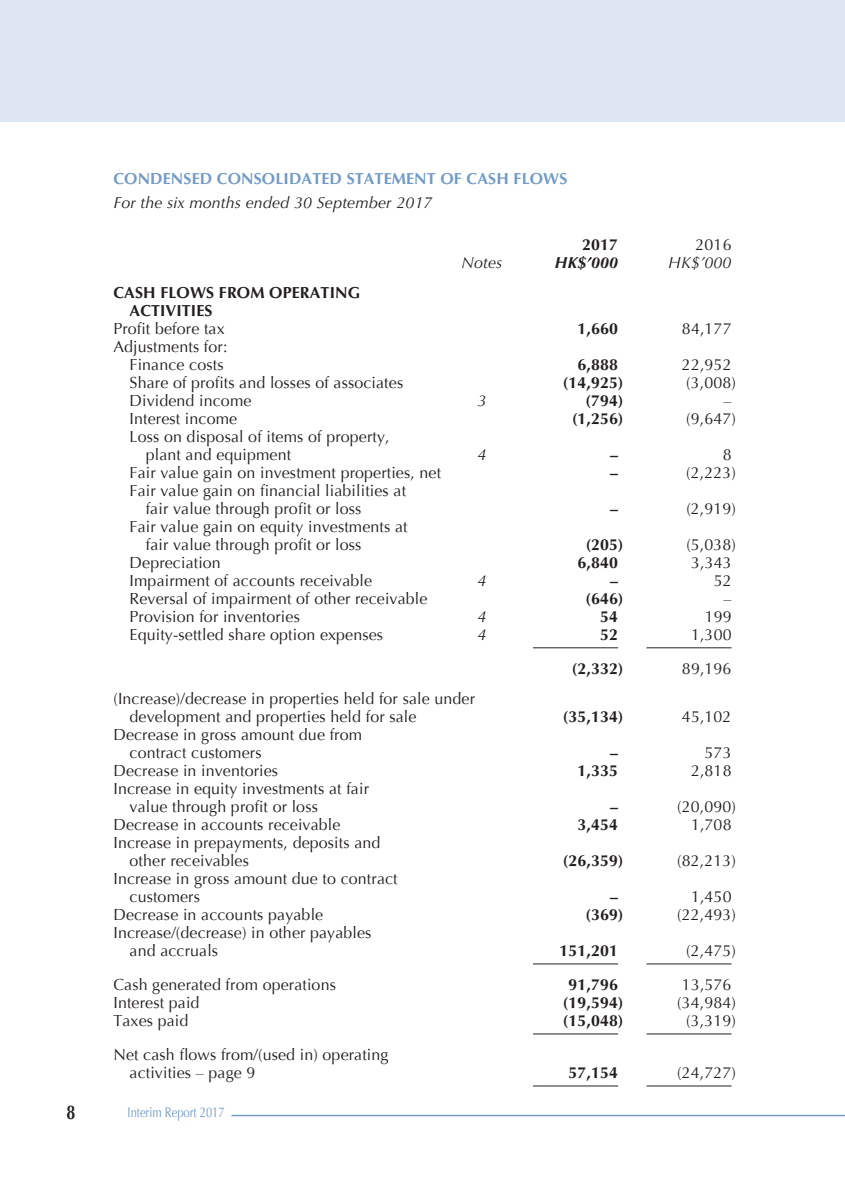
<style>
.page{position:relative;width:845px;height:1191px;background:#fff}
.page>*{position:absolute;margin:0;border:0;box-sizing:border-box;transform-origin:0 0}
.t1{font:700 20px "Optima";color:#231f20;scale:.8 1}
.t2{font:16px/18px "Optima";letter-spacing:.01em;color:#231f20}
.t3{font:700 16px/18px "Optima";letter-spacing:.01em;color:#231f20}
.t4{font:italic 16px "Optima";letter-spacing:.01em;color:#231f20}
.t5{font:700 16px "Optima";letter-spacing:.01em;color:#719ac7}
.t6{font:italic 700 16px "Optima";color:#231f20}
.t7{font:14px "Optima";color:#719ac7;scale:.8 1}
</style>
<div class="page">
<hr style="left:231px;top:1114px;width:614px;height:2px;background:#719ac7">
<div style="left:0;top:0;width:845px;height:121px;background:#dde6f2"></div>
<hr style="left:533px;top:647px;width:85px;height:1px;background:#231f20">
<hr style="left:646px;top:647px;width:85px;height:1px;background:#231f20">
<hr style="left:533px;top:963px;width:85px;height:1px;background:#231f20">
<hr style="left:646px;top:963px;width:85px;height:1px;background:#231f20">
<hr style="left:533px;top:1033px;width:85px;height:1px;background:#231f20">
<hr style="left:646px;top:1033px;width:85px;height:1px;background:#231f20">
<hr style="left:533px;top:1085px;width:85px;height:1px;background:#231f20">
<hr style="left:646px;top:1085px;width:85px;height:1px;background:#231f20">
<p class="t5" style="left:113px;top:169px;width:455px">CONDENSED CONSOLIDATED STATEMENT OF CASH FLOWS</p>
<p class="t4" style="left:113px;top:193px;width:320px">For the six months ended 30 September 2017</p>
<p class="t3" style="left:582px;top:235px;width:37px">2017</p>
<p class="t2" style="left:695px;top:235px;width:37px">2016</p>
<p class="t4" style="left:461px;top:253px;width:42px">Notes</p>
<p class="t6" style="left:555px;top:253px;width:65px">HK$’000</p>
<p class="t4" style="left:668px;top:253px;width:65px">HK$’000</p>
<p class="t3" style="left:130px;top:283px;width:232px;text-indent:-16px">CASH FLOWS FROM OPERATING<br>ACTIVITIES</p>
<p class="t2" style="left:113px;top:319px;width:113px">Profit before tax</p>
<p class="t3" style="left:577px;top:319px;width:42px">1,660</p>
<p class="t2" style="left:682px;top:319px;width:51px">84,177</p>
<p class="t2" style="left:113px;top:337px;width:115px;text-align:right">Adjustments for:<br>Finance costs</p>
<p class="t3" style="left:577px;top:355px;width:42px">6,888</p>
<p class="t2" style="left:682px;top:355px;width:51px">22,952</p>
<p class="t2" style="left:130px;top:373px;width:275px">Share of profits and losses of associates</p>
<p class="t3" style="left:563px;top:373px;width:62px">(14,925)</p>
<p class="t2" style="left:686px;top:373px;width:51px">(3,008)</p>
<p class="t2" style="left:130px;top:391px;width:123px">Dividend income</p>
<p class="t4" style="left:477px;top:391px;width:10px">3</p>
<p class="t3" style="left:585px;top:391px;width:39px">(794)</p>
<p class="t2" style="left:723px;top:391px;width:9px">–</p>
<p class="t2" style="left:130px;top:409px;width:109px">Interest income</p>
<p class="t3" style="left:572px;top:409px;width:53px">(1,256)</p>
<p class="t2" style="left:686px;top:409px;width:51px">(9,647)</p>
<p class="t2" style="left:146px;top:427px;width:245px;text-indent:-16px">Loss on disposal of items of property, plant and equipment</p>
<p class="t4" style="left:477px;top:445px;width:10px">4</p>
<p class="t3" style="left:610px;top:445px;width:9px">–</p>
<p class="t2" style="left:722px;top:445px;width:10px">8</p>
<p class="t2" style="left:130px;top:463px;width:313px">Fair value gain on investment properties, net</p>
<p class="t3" style="left:610px;top:463px;width:9px">–</p>
<p class="t2" style="left:686px;top:463px;width:51px">(2,223)</p>
<p class="t2" style="left:146px;top:481px;width:262px;text-indent:-16px">Fair value gain on financial liabilities at fair value through profit or loss</p>
<p class="t3" style="left:610px;top:499px;width:9px">–</p>
<p class="t2" style="left:686px;top:499px;width:51px">(2,919)</p>
<p class="t2" style="left:146px;top:517px;width:263px;text-indent:-16px">Fair value gain on equity investments at fair value through profit or loss</p>
<p class="t3" style="left:585px;top:535px;width:39px">(205)</p>
<p class="t2" style="left:686px;top:535px;width:51px">(5,038)</p>
<p class="t2" style="left:130px;top:553px;width:93px">Depreciation</p>
<p class="t3" style="left:577px;top:553px;width:42px">6,840</p>
<p class="t2" style="left:691px;top:553px;width:42px">3,343</p>
<p class="t2" style="left:130px;top:571px;width:244px">Impairment of accounts receivable</p>
<p class="t4" style="left:477px;top:571px;width:10px">4</p>
<p class="t3" style="left:610px;top:571px;width:9px">–</p>
<p class="t2" style="left:713px;top:571px;width:19px">52</p>
<p class="t2" style="left:130px;top:589px;width:299px">Reversal of impairment of other receivable</p>
<p class="t3" style="left:585px;top:589px;width:39px">(646)</p>
<p class="t2" style="left:723px;top:589px;width:9px">–</p>
<p class="t2" style="left:130px;top:607px;width:172px">Provision for inventories</p>
<p class="t4" style="left:477px;top:607px;width:10px">4</p>
<p class="t3" style="left:600px;top:607px;width:19px">54</p>
<p class="t2" style="left:704px;top:607px;width:28px">199</p>
<p class="t2" style="left:130px;top:625px;width:255px">Equity-settled share option expenses</p>
<p class="t4" style="left:477px;top:625px;width:10px">4</p>
<p class="t3" style="left:600px;top:625px;width:19px">52</p>
<p class="t2" style="left:691px;top:625px;width:42px">1,300</p>
<p class="t3" style="left:572px;top:659px;width:53px">(2,332)</p>
<p class="t2" style="left:682px;top:659px;width:51px">89,196</p>
<p class="t2" style="left:130px;top:689px;width:347px;text-indent:-16px">(Increase)/decrease in properties held for sale under development and properties held for sale</p>
<p class="t3" style="left:563px;top:707px;width:62px">(35,134)</p>
<p class="t2" style="left:682px;top:707px;width:51px">45,102</p>
<p class="t2" style="left:130px;top:725px;width:234px;text-indent:-16px">Decrease in gross amount due from contract customers</p>
<p class="t3" style="left:610px;top:743px;width:9px">–</p>
<p class="t2" style="left:704px;top:743px;width:28px">573</p>
<p class="t2" style="left:113px;top:761px;width:166px">Decrease in inventories</p>
<p class="t3" style="left:577px;top:761px;width:42px">1,335</p>
<p class="t2" style="left:691px;top:761px;width:42px">2,818</p>
<p class="t2" style="left:130px;top:779px;width:241px;text-indent:-16px">Increase in equity investments at fair value through profit or loss</p>
<p class="t3" style="left:610px;top:797px;width:9px">–</p>
<p class="t2" style="left:677px;top:797px;width:60px">(20,090)</p>
<p class="t2" style="left:113px;top:815px;width:229px">Decrease in accounts receivable</p>
<p class="t3" style="left:577px;top:815px;width:42px">3,454</p>
<p class="t2" style="left:691px;top:815px;width:42px">1,708</p>
<p class="t2" style="left:130px;top:833px;width:252px;text-indent:-16px">Increase in prepayments, deposits and other receivables</p>
<p class="t3" style="left:563px;top:851px;width:62px">(26,359)</p>
<p class="t2" style="left:677px;top:851px;width:60px">(82,213)</p>
<p class="t2" style="left:130px;top:869px;width:270px;text-indent:-16px">Increase in gross amount due to contract customers</p>
<p class="t3" style="left:610px;top:887px;width:9px">–</p>
<p class="t2" style="left:691px;top:887px;width:42px">1,450</p>
<p class="t2" style="left:113px;top:905px;width:211px">Decrease in accounts payable</p>
<p class="t3" style="left:585px;top:905px;width:39px">(369)</p>
<p class="t2" style="left:677px;top:905px;width:60px">(22,493)</p>
<p class="t2" style="left:130px;top:923px;width:243px;text-indent:-16px">Increase/(decrease) in other payables and accruals</p>
<p class="t3" style="left:559px;top:941px;width:60px">151,201</p>
<p class="t2" style="left:686px;top:941px;width:51px">(2,475)</p>
<p class="t2" style="left:113px;top:975px;width:224px">Cash generated from operations</p>
<p class="t3" style="left:568px;top:975px;width:51px">91,796</p>
<p class="t2" style="left:682px;top:975px;width:51px">13,576</p>
<p class="t2" style="left:113px;top:993px;width:88px">Interest paid</p>
<p class="t3" style="left:563px;top:993px;width:62px">(19,594)</p>
<p class="t2" style="left:677px;top:993px;width:60px">(34,984)</p>
<p class="t2" style="left:113px;top:1011px;width:76px">Taxes paid</p>
<p class="t3" style="left:563px;top:1011px;width:62px">(15,048)</p>
<p class="t2" style="left:686px;top:1011px;width:51px">(3,319)</p>
<p class="t2" style="left:130px;top:1045px;width:260px;text-indent:-16px">Net cash flows from/(used in) operating activities – page 9</p>
<p class="t3" style="left:568px;top:1063px;width:51px">57,154</p>
<p class="t2" style="left:677px;top:1063px;width:60px">(24,727)</p>
<p class="t1" style="left:66px;top:1100px;width:13px">8</p>
<p class="t7" style="left:128px;top:1104px;width:123px">Interim Report 2017</p>
</div>
